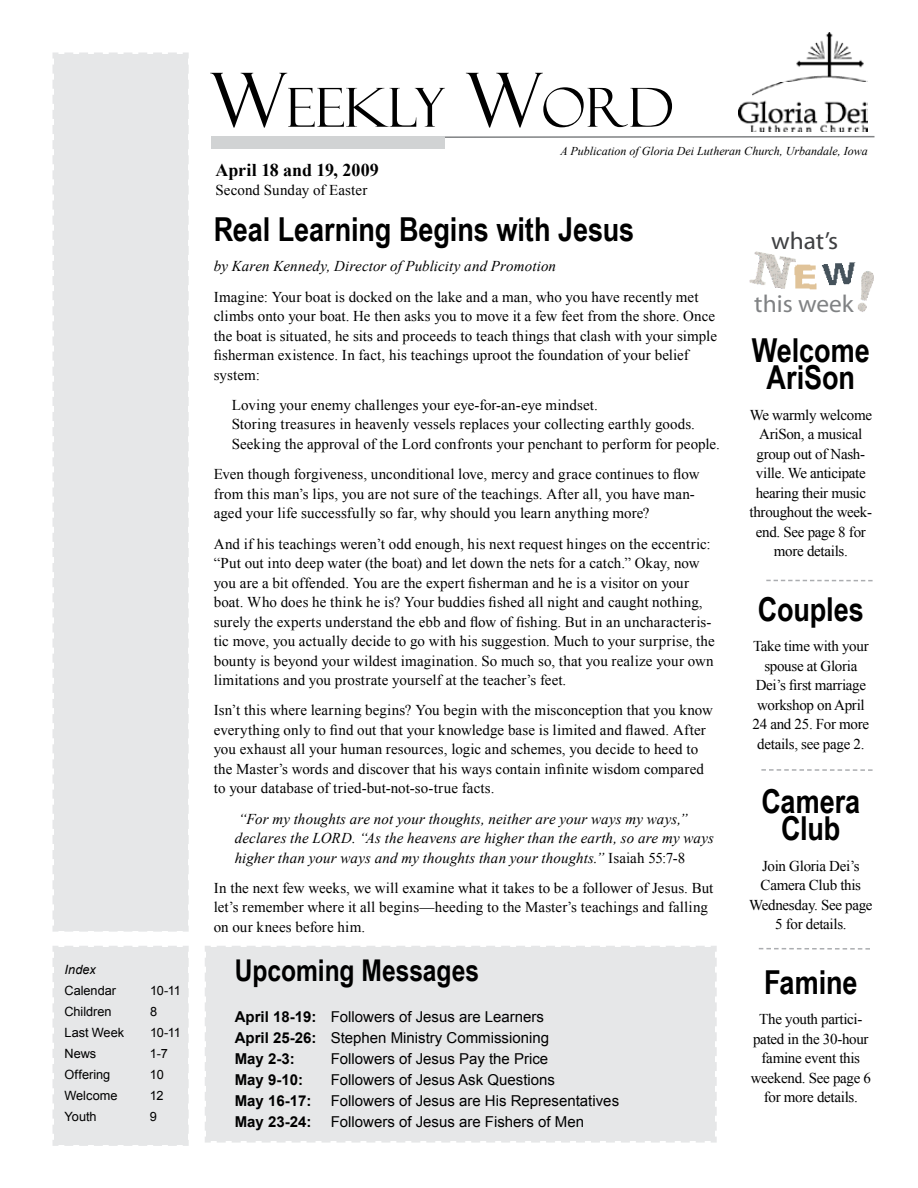
<style>
.page{position:relative;width:918px;height:1188px;background:#fff}
.page>*{position:absolute;margin:0;border:0;box-sizing:border-box;transform-origin:0 0}
.t1{font:54px "Felix Titling";color:#000}
.t2{font:700 33px/27px "Arial Narrow";letter-spacing:-.005em;color:#000;text-align:center}
.t3{font:700 30px "Arial Narrow";color:#000}
.t4{font:24.45px "Myriad";color:#808284}
.t5{font:24.45px "Myriad";color:#3f4042}
.t6{font:700 18px "Times New Roman";letter-spacing:-.005em;color:#000}
.t7{font:15px/19.5px "Times New Roman";color:#000}
.t8{font:15px/19.5px "Times New Roman";letter-spacing:-.02em;color:#000;text-align:center}
.t9{font:italic 15px/19.5px "Times New Roman";letter-spacing:.01em;color:#000}
.t10{font:15px/21px "Arial";color:#000}
.t11{font:700 15px "Arial";color:#000}
.t12{font:12.75px "Arial";letter-spacing:-.005em;color:#000}
.t13{font:italic 12.75px "Arial";letter-spacing:.005em;color:#000}
.t14{font:italic 12px "Times New Roman";color:#000}
.s1{font-size:75px}
.s2{font-style:normal}
.s3{font-weight:700}
</style>
<div class="page">
<div style="left:205px;top:946px;width:512px;height:197px;background:#e6e7e8"></div>
<img style="left:739px;top:33px;width:129px;height:98px">
<svg style="left:445px;top:136px;width:430px;height:2px"></svg>
<div style="left:211px;top:136px;width:234px;height:13px;background:#d1d3d4"></div>
<img style="left:756px;top:251px;width:6px;height:34px">
<img style="left:762px;top:253px;width:53px;height:37px">
<img style="left:815px;top:262px;width:59px;height:50px">
<div style="left:52px;top:946px;width:137px;height:200px;background:#e6e7e8"></div>
<svg style="left:766px;top:580px;width:107px;height:1px"></svg>
<svg style="left:761px;top:769px;width:112px;height:2px"></svg>
<svg style="left:759px;top:948px;width:111px;height:2px"></svg>
<div style="left:52px;top:52px;width:137px;height:880px;background:#e6e7e8"></div>
<p class="t13" style="left:64px;top:962px;width:33px">Index</p>
<p class="t12" style="left:64px;top:982px;width:53px">Calendar</p>
<p class="t12" style="left:150px;top:982px;width:32px">10-11</p>
<p class="t12" style="left:64px;top:1003px;width:49px">Children</p>
<p class="t12" style="left:150px;top:1003px;width:9px">8</p>
<p class="t12" style="left:65px;top:1024px;width:61px">Last Week</p>
<p class="t12" style="left:150px;top:1024px;width:32px">10-11</p>
<p class="t12" style="left:64px;top:1045px;width:33px">News</p>
<p class="t12" style="left:150px;top:1045px;width:19px">1-7</p>
<p class="t12" style="left:64px;top:1066px;width:47px">Offering</p>
<p class="t12" style="left:150px;top:1066px;width:15px">10</p>
<p class="t12" style="left:64px;top:1087px;width:54px">Welcome</p>
<p class="t12" style="left:150px;top:1087px;width:15px">12</p>
<p class="t12" style="left:64px;top:1108px;width:34px">Youth</p>
<p class="t12" style="left:150px;top:1108px;width:9px">9</p>
<h1 class="t1" style="left:210px;top:77px;width:465px"><span class="s1">W</span>EEKLY <span class="s1">W</span>ORD</h1>
<p class="t14" style="left:561px;top:143px;width:309px">A Publication of Gloria Dei Lutheran Church, Urbandale, Iowa</p>
<p class="t6" style="left:216px;top:157px;width:165px">April 18 and 19, 2009</p>
<p class="t7" style="left:216px;top:180px;width:153px">Second Sunday of Easter</p>
<h3 class="t5" style="left:771px;top:229px;width:69px">what’s</h3>
<h2 class="t2" style="left:214px;top:214px;width:422px">Real Learning Begins with Jesus</h2>
<p class="t9" style="left:214px;top:256px;width:344px">by Karen Kennedy, Director of Publicity and Promotion</p>
<p class="t7" style="left:214px;top:287px;width:505px">Imagine: Your boat is docked on the lake and a man, who you have recently met climbs onto your boat. He then asks you to move it a few feet from the shore. Once the boat is situated, he sits and proceeds to teach things that clash with your simple fisherman existence. In fact, his teachings uproot the foundation of your belief system:</p>
<p class="t7" style="left:232px;top:395px;width:490px">Loving your enemy challenges your eye-for-an-eye mindset.<br>Storing treasures in heavenly vessels replaces your collecting earthly goods.<br>Seeking the approval of the Lord confronts your penchant to perform for people.</p>
<p class="t7" style="left:214px;top:464px;width:487px">Even though forgiveness, unconditional love, mercy and grace continues to flow from this man’s lips, you are not sure of the teachings. After all, you have man&shy;aged your life successfully so far, why should you learn anything more?</p>
<p class="t7" style="left:214px;top:534px;width:503px">And if his teachings weren’t odd enough, his next request hinges on the eccentric: “Put out into deep water (the boat) and let down the nets for a catch.” Okay, now you are a bit offended. You are the expert fisherman and he is a visitor on your boat. Who does he think he is? Your buddies fished all night and caught nothing, surely the experts understand the ebb and flow of fishing. But in an uncharacteris&shy;tic move, you actually decide to go with his suggestion. Much to your surprise, the bounty is beyond your wildest imagination. So much so, that you realize your own limitations and you prostrate yourself at the teacher’s feet.</p>
<p class="t7" style="left:214px;top:700px;width:501px">Isn’t this where learning begins? You begin with the misconception that you know everything only to find out that your knowledge base is limited and flawed. After you exhaust all your human resources, logic and schemes, you decide to heed to the Master’s words and discover that his ways contain infinite wisdom compared to your database of tried-but-not-so-true facts.</p>
<p class="t9" style="left:235px;top:809px;width:481px">“For my thoughts are not your thoughts, neither are your ways my ways,” declares the LORD. “As the heavens are higher than the earth, so are my ways higher than your ways and my thoughts than your thoughts.” <span class="s2">Isaiah 55:7-8</span></p>
<p class="t7" style="left:214px;top:878px;width:501px">In the next few weeks, we will examine what it takes to be a follower of Jesus. But let’s remember where it all begins—heeding to the Master’s teachings and falling on our knees before him.</p>
<h3 class="t4" style="left:754px;top:292px;width:101px">this week</h3>
<h2 class="t2" style="left:752px;top:336px;width:120px">Welcome<br>AriSon</h2>
<p class="t8" style="left:750px;top:405px;width:124px">We warmly welcome<br>AriSon, a musical group out of Nash&shy;ville. We anticipate hearing their music throughout the week&shy;end. See page 8 for more details.</p>
<h2 class="t2" style="left:758px;top:594px;width:108px">Couples</h2>
<p class="t8" style="left:753px;top:636px;width:118px">Take time with your spouse at Gloria<br>Dei’s first marriage workshop on April<br>24 and 25. For more details, see page 2.</p>
<h2 class="t2" style="left:761px;top:787px;width:101px">Camera<br>Club</h2>
<p class="t8" style="left:749px;top:856px;width:125px">Join Gloria Dei’s<br>Camera Club this<br>Wednesday. See page<br>5 for details.</p>
<h3 class="t3" style="left:235px;top:948px;width:246px">Upcoming Messages</h3>
<p class="t10" style="left:235px;top:1006px;width:316px"><span class="s3">April 18-19:</span> Followers of Jesus are Learners<br><span class="s3">April 25-26:</span> Stephen Ministry Commissioning<br><span class="s3">May 2-3:</span></p>
<p class="t10" style="left:331px;top:1048px;width:219px">Followers of Jesus Pay the Price</p>
<p class="t11" style="left:235px;top:1069px;width:70px">May 9-10:</p>
<p class="t10" style="left:331px;top:1069px;width:226px">Followers of Jesus Ask Questions</p>
<p class="t11" style="left:235px;top:1090px;width:78px">May 16-17:</p>
<p class="t10" style="left:331px;top:1090px;width:290px">Followers of Jesus are His Representatives</p>
<p class="t11" style="left:235px;top:1111px;width:78px">May 23-24:</p>
<p class="t10" style="left:331px;top:1111px;width:255px">Followers of Jesus are Fishers of Men</p>
<h2 class="t2" style="left:764px;top:967px;width:95px">Famine</h2>
<p class="t8" style="left:751px;top:1009px;width:122px">The youth partici&shy;pated in the 30-hour famine event this weekend. See page 6 for more details.</p>
</div>
